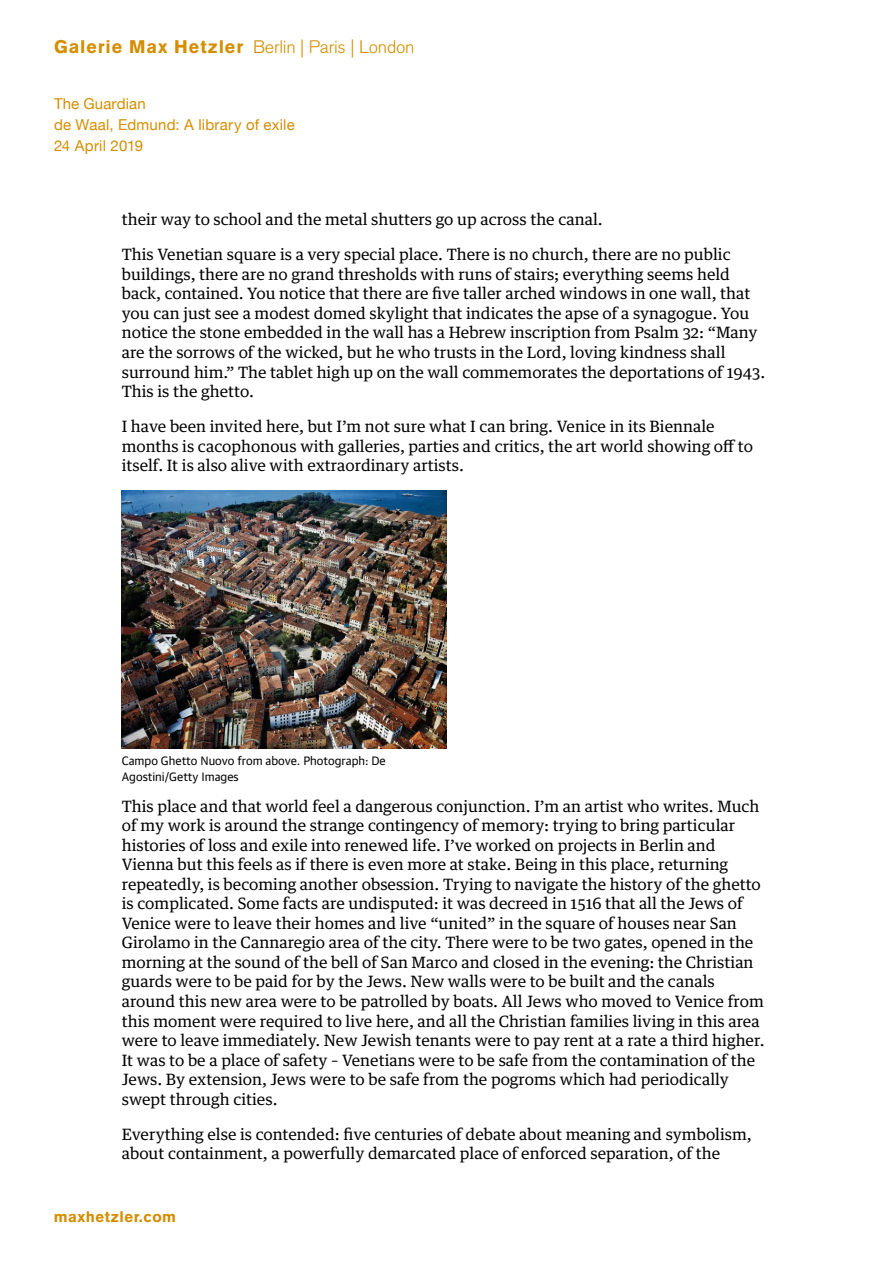
<style>
.page{position:relative;width:893px;height:1263px;background:#fff}
.page>*{position:absolute;margin:0;border:0;box-sizing:border-box;transform-origin:0 0}
.t1{font:18px "Akzidenz Grotesk BE Light Os F";letter-spacing:-.015em;color:#d48e00}
.t2{font:15.6px/19.5px "Guardian Text Egyptian";color:#000}
.t3{font:15px/21px "Helvetica Neue";letter-spacing:.01em;color:#d48e00}
.t4{font:900 15px "Akzidenz Grotesk";letter-spacing:.03em;color:#d48e00}
.t5{font:11.7px/15.6px "Guardian Text Sans";color:#000}
.s1{font-family:"Akzidenz Grotesk";font-weight:900}
</style>
<div class="page">
<img style="left:122px;top:490px;width:324px;height:258px">
<p class="t1" style="left:54px;top:37px;width:362px"><span class="s1">Galerie Max Hetzler</span> Berlin | Paris | London</p>
<p class="t3" style="left:54px;top:94px;width:242px">The Guardian<br>de Waal, Edmund: A library of exile<br>24 April 2019</p>
<p class="t2" style="left:122px;top:208px;width:483px">their way to school and the metal shutters go up across the canal.</p>
<p class="t2" style="left:122px;top:243px;width:645px">This Venetian square is a very special place. There is no church, there are no public buildings, there are no grand thresholds with runs of stairs; everything seems held back, contained. You notice that there are five taller arched windows in one wall, that you can just see a modest domed skylight that indicates the apse of a synagogue. You notice the stone embedded in the wall has a Hebrew inscription from Psalm 32: “Many are the sorrows of the wicked, but he who trusts in the Lord, loving kindness shall surround him.” The tablet high up on the wall commemorates the deportations of 1943.<br>This is the ghetto.</p>
<p class="t2" style="left:122px;top:415px;width:633px">I have been invited here, but I’m not sure what I can bring. Venice in its Biennale months is cacophonous with galleries, parties and critics, the art world showing off to itself. It is also alive with extraordinary artists.</p>
<p class="t5" style="left:122px;top:752px;width:266px">Campo Ghetto Nuovo from above. Photograph: De<br>Agostini/Getty Images</p>
<p class="t2" style="left:122px;top:795px;width:644px">This place and that world feel a dangerous conjunction. I’m an artist who writes. Much of my work is around the strange contingency of memory: trying to bring particular histories of loss and exile into renewed life. I’ve worked on projects in Berlin and Vienna but this feels as if there is even more at stake. Being in this place, returning repeatedly, is becoming another obsession. Trying to navigate the history of the ghetto is complicated. Some facts are undisputed: it was decreed in 1516 that all the Jews of Venice were to leave their homes and live “united” in the square of houses near San Girolamo in the Cannaregio area of the city. There were to be two gates, opened in the morning at the sound of the bell of San Marco and closed in the evening: the Christian guards were to be paid for by the Jews. New walls were to be built and the canals around this new area were to be patrolled by boats. All Jews who moved to Venice from this moment were required to live here, and all the Christian families living in this area were to leave immediately. New Jewish tenants were to pay rent at a rate a third higher.<br>It was to be a place of safety – Venetians were to be safe from the contamination of the Jews. By extension, Jews were to be safe from the pogroms which had periodically swept through cities.</p>
<p class="t2" style="left:122px;top:1123px;width:631px">Everything else is contended: five centuries of debate about meaning and symbolism, about containment, a powerfully demarcated place of enforced separation, of the</p>
<p class="t4" style="left:54px;top:1207px;width:124px">maxhetzler.com</p>
</div>
